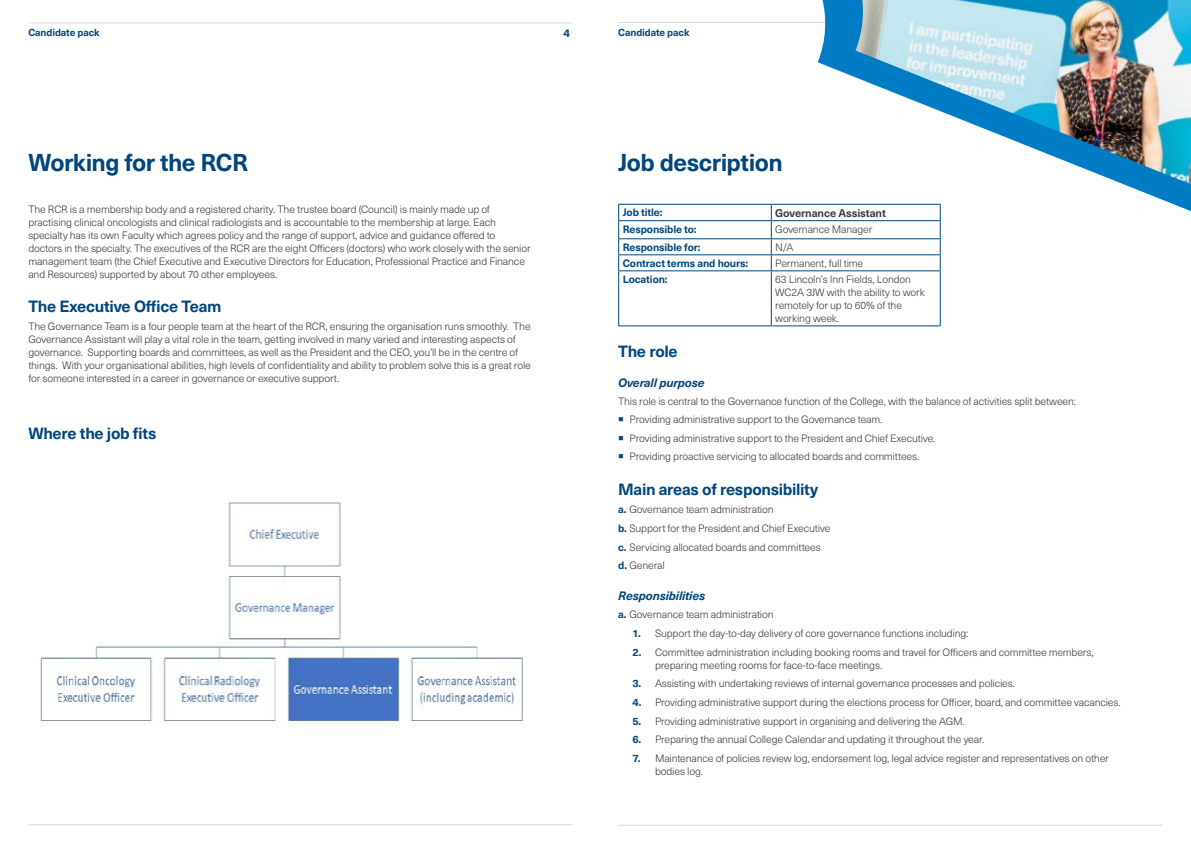
<style>
.page{position:relative;width:1191px;height:842px;background:#fff}
.page>*{position:absolute;margin:0;border:0;box-sizing:border-box;transform-origin:0 0}
.t1{font:700 24px "Neue Haas Unica Pro";letter-spacing:-.02em;color:#00457c}
.t2{font:700 16px "Neue Haas Unica Pro";letter-spacing:-.02em;color:#00457c}
.t3{font:italic 700 12px "Neue Haas Unica Pro";letter-spacing:-.015em;color:#00457c}
.t4{font:700 11px "Neue Haas Unica Pro";letter-spacing:-.015em;color:#3c3c3b}
.t5{font:700 11px "Neue Haas Unica Pro";color:#00457c}
.t6{font:300 10.5px/13px "Neue Haas Unica Pro";letter-spacing:-.015em;color:#3c3c3b}
.t7{font:700 10.5px "Neue Haas Unica Pro";letter-spacing:-.015em;color:#00457c}
.t8{font:700 10px "Neue Haas Unica Pro";letter-spacing:-.01em;color:#00457c}
.s1{font-weight:700;color:#00457c}
</style>
<div class="page">
<svg style="left:817px;top:0;width:124px;height:262px"></svg>
<svg style="left:855px;top:184px;width:336px;height:66px"></svg>
<img style="left:855px;top:0;width:336px;height:184px">
<hr style="left:618px;top:22px;width:207px;height:1px;background:#dadada">
<hr style="left:28px;top:23px;width:545px;height:1px;background:#dadada">
<hr style="left:28px;top:824px;width:545px;height:1px;background:#dadada">
<hr style="left:618px;top:825px;width:544px;height:1px;background:#dadada">
<hr style="left:618px;top:220px;width:153px;height:1px;background:#00457c">
<hr style="left:771px;top:220px;width:169px;height:1px;background:#00457c">
<hr style="left:618px;top:238px;width:153px;height:1px;background:#00457c">
<hr style="left:618px;top:254px;width:153px;height:1px;background:#00457c">
<hr style="left:618px;top:270px;width:153px;height:1px;background:#00457c">
<hr style="left:771px;top:270px;width:169px;height:1px;background:#00457c">
<hr style="left:771px;top:271px;width:1px;height:54px;background:#00457c">
<hr style="left:771px;top:238px;width:169px;height:1px;background:#00457c">
<svg style="left:771px;top:205px;width:1px;height:65px"></svg>
<hr style="left:771px;top:254px;width:169px;height:1px;background:#00457c">
<hr style="left:618px;top:204px;width:153px;height:1px;background:#00457c">
<hr style="left:771px;top:204px;width:169px;height:1px;background:#00457c">
<svg style="left:618px;top:205px;width:1px;height:65px"></svg>
<svg style="left:939px;top:205px;width:1px;height:65px"></svg>
<hr style="left:618px;top:271px;width:1px;height:54px;background:#00457c">
<hr style="left:939px;top:271px;width:1px;height:54px;background:#00457c">
<hr style="left:618px;top:325px;width:153px;height:1px;background:#00457c">
<hr style="left:771px;top:325px;width:169px;height:1px;background:#00457c">
<img style="left:39px;top:502px;width:489px;height:224px">
<p class="t8" style="left:28px;top:26px;width:73px">Candidate pack</p>
<p class="t5" style="left:563px;top:26px;width:8px">4</p>
<p class="t8" style="left:618px;top:26px;width:73px">Candidate pack</p>
<h1 class="t1" style="left:28px;top:148px;width:221px">Working for the RCR</h1>
<p class="t6" style="left:28px;top:203px;width:504px">The RCR is a membership body and a registered charity. The trustee board (Council) is mainly made up of practising clinical oncologists and clinical radiologists and is accountable to the membership at large. Each specialty has its own Faculty which agrees policy and the range of support, advice and guidance offered to doctors in the specialty. The executives of the RCR are the eight Officers (doctors) who work closely with the senior management team (the Chief Executive and Executive Directors for Education, Professional Practice and Finance and Resources) supported by about 70 other employees.</p>
<h2 class="t2" style="left:28px;top:297px;width:195px">The Executive Office Team</h2>
<p class="t6" style="left:28px;top:320px;width:504px">The Governance Team is a four people team at the heart of the RCR, ensuring the organisation runs smoothly. The Governance Assistant will play a vital role in the team, getting involved in many varied and interesting aspects of governance. Supporting boards and committees, as well as the President and the CEO, you’ll be in the centre of things. With your organisational abilities, high levels of confidentiality and ability to problem solve this is a great role for someone interested in a career in governance or executive support.</p>
<h2 class="t2" style="left:28px;top:424px;width:130px">Where the job fits</h2>
<h1 class="t1" style="left:618px;top:148px;width:166px">Job description</h1>
<p class="t7" style="left:622px;top:206px;width:41px">Job title:</p>
<p class="t4" style="left:775px;top:206px;width:112px">Governance Assistant</p>
<p class="t7" style="left:622px;top:223px;width:75px">Responsible to:</p>
<p class="t6" style="left:775px;top:223px;width:99px">Governance Manager</p>
<p class="t7" style="left:622px;top:241px;width:79px">Responsible for:</p>
<p class="t6" style="left:775px;top:241px;width:20px">N/A</p>
<p class="t7" style="left:622px;top:257px;width:127px">Contract terms and hours:</p>
<p class="t6" style="left:775px;top:257px;width:89px">Permanent, full time</p>
<p class="t7" style="left:622px;top:273px;width:46px">Location:</p>
<p class="t6" style="left:775px;top:273px;width:151px">63 Lincoln’s Inn Fields, London<br>WC2A 3JW with the ability to work remotely for up to 60% of the working week.</p>
<h2 class="t2" style="left:618px;top:341px;width:61px">The role</h2>
<p class="t3" style="left:618px;top:375px;width:88px">Overall purpose</p>
<p class="t6" style="left:629px;top:392px;width:448px;line-height:18.4px;text-indent:-11px">This role is central to the Governance function of the College, with the balance of activities split between:<br>Providing administrative support to the Governance team.<br>Providing administrative support to the President and Chief Executive.<br>Providing proactive servicing to allocated boards and committees.</p>
<h2 class="t2" style="left:618px;top:480px;width:201px">Main areas of responsibility</h2>
<p class="t6" style="left:618px;top:500px;width:214px;line-height:18.7px"><span class="s1">a.</span> Governance team administration<br><span class="s1">b.</span> Support for the President and Chief Executive <span class="s1">c.</span> Servicing allocated boards and committees <span class="s1">d.</span> General</p>
<p class="t3" style="left:618px;top:589px;width:89px">Responsibilities</p>
<p class="t6" style="left:618px;top:608px;width:157px"><span class="s1">a.</span> Governance team administration</p>
<p class="t6" style="left:632px;top:627px;width:337px"><span class="s1">1.</span> Support the day-to-day delivery of core governance functions including:</p>
<p class="t6" style="left:655px;top:646px;width:440px;text-indent:-23px"><span class="s1">2.</span> Committee administration including booking rooms and travel for Officers and committee members, preparing meeting rooms for face-to-face meetings.</p>
<p class="t6" style="left:632px;top:677px;width:384px"><span class="s1">3.</span> Assisting with undertaking reviews of internal governance processes and policies.</p>
<p class="t6" style="left:632px;top:696px;width:490px"><span class="s1">4.</span> Providing administrative support during the elections process for Officer, board, and committee vacancies.</p>
<p class="t6" style="left:632px;top:715px;width:334px"><span class="s1">5.</span> Providing administrative support in organising and delivering the AGM.</p>
<p class="t6" style="left:632px;top:733px;width:353px"><span class="s1">6.</span> Preparing the annual College Calendar and updating it throughout the year.</p>
<p class="t6" style="left:655px;top:752px;width:455px;text-indent:-23px"><span class="s1">7.</span> Maintenance of policies review log, endorsement log, legal advice register and representatives on other bodies log.</p>
</div>
